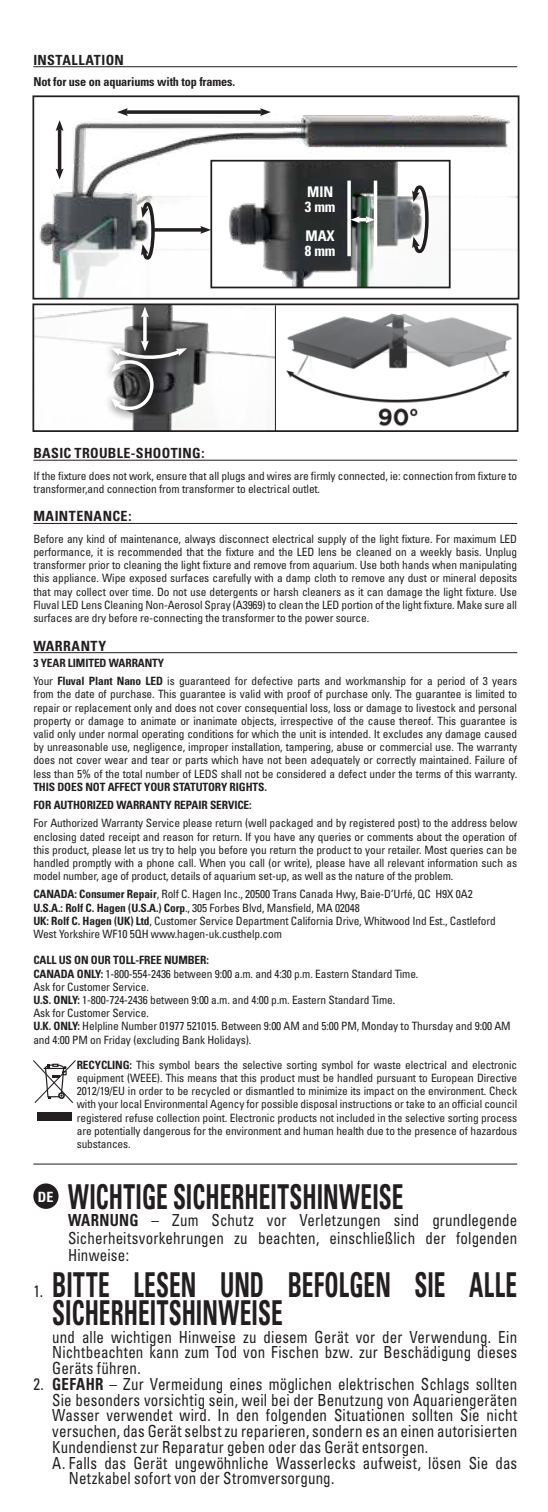
<style>
.page{position:relative;width:548px;height:1512px;background:#fff}
.page>*{position:absolute;margin:0;border:0;box-sizing:border-box;transform-origin:0 0}
.t1{font:700 condensed 34.3px/28px "Univers";letter-spacing:.005em;color:#231f20;scale:.68 1}
.t2{font:condensed 16.62px/17.5px "Univers";letter-spacing:.01em;color:#231f20;text-align:justify;scale:.9 1}
.t3{font:700 condensed 14.7px/14.7px "Univers";letter-spacing:-.01em;color:#fff}
.t4{font:700 condensed 14.17px "Univers";color:#fff}
.t5{font:700 condensed 14px "Univers";letter-spacing:.025em;color:#231f20}
.t6{font:700 condensed 12.25px "Univers";letter-spacing:-.01em;color:#231f20}
.t7{font:condensed 11.38px/13.1px "Univers";letter-spacing:-.01em;color:#231f20}
.t8{font:700 condensed 11.38px/18.2px "Univers";letter-spacing:-.01em;color:#231f20}
.s1{font-weight:700}
.s2{font-weight:400;font-size:16.62px}
</style>
<div class="page">
<hr style="left:33px;top:66px;width:483px;height:1px;background:#231f20">
<hr style="left:33px;top:460px;width:483px;height:1px;background:#231f20">
<hr style="left:33px;top:523px;width:483px;height:1px;background:#231f20">
<hr style="left:33px;top:652px;width:483px;height:1px;background:#231f20">
<hr style="left:33px;top:1164px;width:483px;height:1px;background:#231f20">
<img style="left:35px;top:306px;width:240px;height:123px">
<img style="left:286px;top:313px;width:226px;height:114px">
<img style="left:39px;top:111px;width:477px;height:186px">
<div style="left:32px;top:95px;width:487px;height:205px;border:2px solid #231f20"></div>
<hr style="left:58px;top:129px;width:3px;height:41px;background:#231f20">
<svg style="left:56px;top:120px;width:7px;height:11px"></svg>
<svg style="left:56px;top:169px;width:7px;height:10px"></svg>
<div style="left:135px;top:301px;width:25px;height:61px;background:#231f20;opacity:.75"></div>
<hr style="left:143px;top:316px;width:3px;height:26px;background:#fff">
<svg style="left:141px;top:307px;width:8px;height:10px"></svg>
<svg style="left:128px;top:110px;width:132px;height:4px"></svg>
<svg style="left:117px;top:108px;width:11px;height:8px"></svg>
<svg style="left:260px;top:108px;width:10px;height:8px"></svg>
<svg style="left:105px;top:341px;width:91px;height:29px"></svg>
<svg style="left:104px;top:353px;width:61px;height:68px"></svg>
<svg style="left:111px;top:341px;width:76px;height:71px;background:#6c6c6d"></svg>
<img style="left:213px;top:163px;width:234px;height:122px">
<div style="left:210px;top:160px;width:240px;height:128px;border:2px solid #231f20"></div>
<svg style="left:411px;top:184px;width:19px;height:71px"></svg>
<svg style="left:140px;top:201px;width:16px;height:60px"></svg>
<div style="left:345px;top:211px;width:39px;height:23px;background:#231f20;opacity:.75"></div>
<svg style="left:350px;top:216px;width:23px;height:7px"></svg>
<hr style="left:347px;top:181px;width:3px;height:75px;background:#fff">
<svg style="left:373px;top:181px;width:4px;height:75px"></svg>
<svg style="left:153px;top:228px;width:47px;height:4px"></svg>
<svg style="left:200px;top:226px;width:11px;height:8px"></svg>
<div style="left:32px;top:303px;width:486px;height:129px;border:2px solid #231f20"></div>
<hr style="left:275px;top:305px;width:1px;height:126px;background:#231f20">
<div style="left:37px;top:1112px;width:35px;height:8px;background:#231f20"></div>
<svg style="left:33px;top:1060px;width:42px;height:43px"></svg>
<div style="left:33px;top:1183px;width:25px;height:26px;background:#231f20;border-radius:50%"></div>
<p class="t5" style="left:33px;top:51px;width:92px">INSTALLATION</p>
<p class="t6" style="left:33px;top:74px;width:203px">Not for use on aquariums with top frames.</p>
<p class="t3" style="left:304px;top:184px;width:32px">MIN<br>3 mm</p>
<p class="t3" style="left:304px;top:228px;width:32px">MAX<br>8 mm</p>
<p class="t5" style="left:33px;top:445px;width:173px">BASIC TROUBLE-SHOOTING:</p>
<p class="t7" style="left:33px;top:469px;width:485px">If the fixture does not work, ensure that all plugs and wires are firmly connected, ie: connection from fixture to transformer,and connection from transformer to electrical outlet.</p>
<p class="t5" style="left:33px;top:508px;width:100px">MAINTENANCE:</p>
<p class="t7" style="left:33px;top:532px;width:485px;text-align:justify">Before any kind of maintenance, always disconnect electrical supply of the light fixture. For maximum LED performance, it is recommended that the fixture and the LED lens be cleaned on a weekly basis. Unplug transformer prior to cleaning the light fixture and remove from aquarium. Use both hands when manipulating this appliance. Wipe exposed surfaces carefully with a damp cloth to remove any dust or mineral deposits that may collect over time. Do not use detergents or harsh cleaners as it can damage the light fixture. Use Fluval LED Lens Cleaning Non-Aerosol Spray (A3969) to clean the LED portion of the light fixture. Make sure all surfaces are dry before re-connecting the transformer to the power source.</p>
<p class="t5" style="left:33px;top:637px;width:74px">WARRANTY</p>
<p class="t7" style="left:33px;top:654px;width:485px;line-height:18.2px"><span class="s1">3 YEAR LIMITED WARRANTY<br></span>Your <span class="s1">Fluval Plant Nano LED</span> is guaranteed for defective parts and workmanship for a period of 3 years</p>
<p class="t7" style="left:33px;top:688px;width:485px;text-align:justify">from the date of purchase. This guarantee is valid with proof of purchase only. The guarantee is limited to repair or replacement only and does not cover consequential loss, loss or damage to livestock and personal property or damage to animate or inanimate objects, irrespective of the cause thereof. This guarantee is valid only under normal operating conditions for which the unit is intended. It excludes any damage caused by unreasonable use, negligence, improper installation, tampering, abuse or commercial use. The warranty does not cover wear and tear or parts which have not been adequately or correctly maintained. Failure of less than 5% of the total number of LEDS shall not be considered a defect under the terms of this warranty.</p>
<p class="t8" style="left:33px;top:778px;width:235px">THIS DOES NOT AFFECT YOUR STATUTORY RIGHTS.<br>FOR AUTHORIZED WARRANTY REPAIR SERVICE:</p>
<p class="t7" style="left:33px;top:817px;width:485px;text-align:justify">For Authorized Warranty Service please return (well packaged and by registered post) to the address below enclosing dated receipt and reason for return. If you have any queries or comments about the operation of this product, please let us try to help you before you return the product to your retailer. Most queries can be handled promptly with a phone call. When you call (or write), please have all relevant information such as model number, age of product, details of aquarium set-up, as well as the nature of the problem.</p>
<p class="t7" style="left:33px;top:888px;width:463px"><span class="s1">CANADA: Consumer Repair</span>, Rolf C. Hagen Inc., 20500 Trans Canada Hwy, Baie-D’Urfé, QC H9X 0A2<br><span class="s1">U.S.A.: Rolf C. Hagen (U.S.A.) Corp</span>., 305 Forbes Blvd, Mansfield, MA 02048<br><span class="s1">UK: Rolf C. Hagen (UK) Ltd</span>, Customer Service Department California Drive, Whitwood Ind Est., Castleford West Yorkshire WF10 5QH www.hagen-uk.custhelp.com</p>
<p class="t7" style="left:33px;top:954px;width:478px"><span class="s1">CALL US ON OUR TOLL-FREE NUMBER:<br>CANADA ONLY:</span> 1-800-554-2436 between 9:00 a.m. and 4:30 p.m. Eastern Standard Time.<br>Ask for Customer Service.<br><span class="s1">U.S. ONLY:</span> 1-800-724-2436 between 9:00 a.m. and 4:00 p.m. Eastern Standard Time.<br>Ask for Customer Service.<br><span class="s1">U.K. ONLY:</span> Helpline Number 01977 521015. Between 9:00 AM and 5:00 PM, Monday to Thursday and 9:00 AM and 4:00 PM on Friday (excluding Bank Holidays).</p>
<p class="t7" style="left:77px;top:1058px;width:441px;text-align:justify"><span class="s1">RECYCLING:</span> This symbol bears the selective sorting symbol for waste electrical and electronic equipment (WEEE). This means that this product must be handled pursuant to European Directive 2012/19/EU in order to be recycled or dismantled to minimize its impact on the environment. Check with your local Environmental Agency for possible disposal instructions or take to an official council registered refuse collection point. Electronic products not included in the selective sorting process are potentially dangerous for the environment and human health due to the presence of hazardous substances.</p>
<p class="t4" style="left:38px;top:1188px;width:17px">DE</p>
<h1 class="t1" style="left:68px;top:1183px;width:494px">WICHTIGE SICHERHEITSHINWEISE</h1>
<h2 class="t2" style="left:68px;top:1212px;width:500px"><span class="s1">WARNUNG</span> – Zum Schutz vor Verletzungen sind grundlegende Sicherheitsvorkehrungen zu beachten, einschließlich der folgenden Hinweise:</h2>
<h1 class="t1" style="left:52px;top:1271px;width:684px;text-indent:-19px"><span class="s2">1.</span> BITTE LESEN UND BEFOLGEN SIE ALLE<br>SICHERHEITSHINWEISE</h1>
<h2 class="t2" style="left:52px;top:1329px;width:517px;line-height:15.8px">und alle wichtigen Hinweise zu diesem Gerät vor der Verwendung. Ein Nichtbeachten kann zum Tod von Fischen bzw. zur Beschädigung dieses Geräts führen.</h2>
<h2 class="t2" style="left:33px;top:1375px;width:538px">2. <span class="s1">GEFAHR</span> – Zur Vermeidung eines möglichen elektrischen Schlags sollten</h2>
<h2 class="t2" style="left:52px;top:1391px;width:517px">Sie besonders vorsichtig sein, weil bei der Benutzung von Aquariengeräten</h2>
<h2 class="t2" style="left:52px;top:1406px;width:517px">Wasser verwendet wird. In den folgenden Situationen sollten Sie nicht</h2>
<h2 class="t2" style="left:52px;top:1422px;width:517px">versuchen, das Gerät selbst zu reparieren, sondern es an einen autorisierten</h2>
<h2 class="t2" style="left:52px;top:1438px;width:419px">Kundendienst zur Reparatur geben oder das Gerät entsorgen.</h2>
<h2 class="t2" style="left:52px;top:1454px;width:517px">A. Falls das Gerät ungewöhnliche Wasserlecks aufweist, lösen Sie das</h2>
<h2 class="t2" style="left:69px;top:1469px;width:296px">Netzkabel sofort von der Stromversorgung.</h2>
</div>
